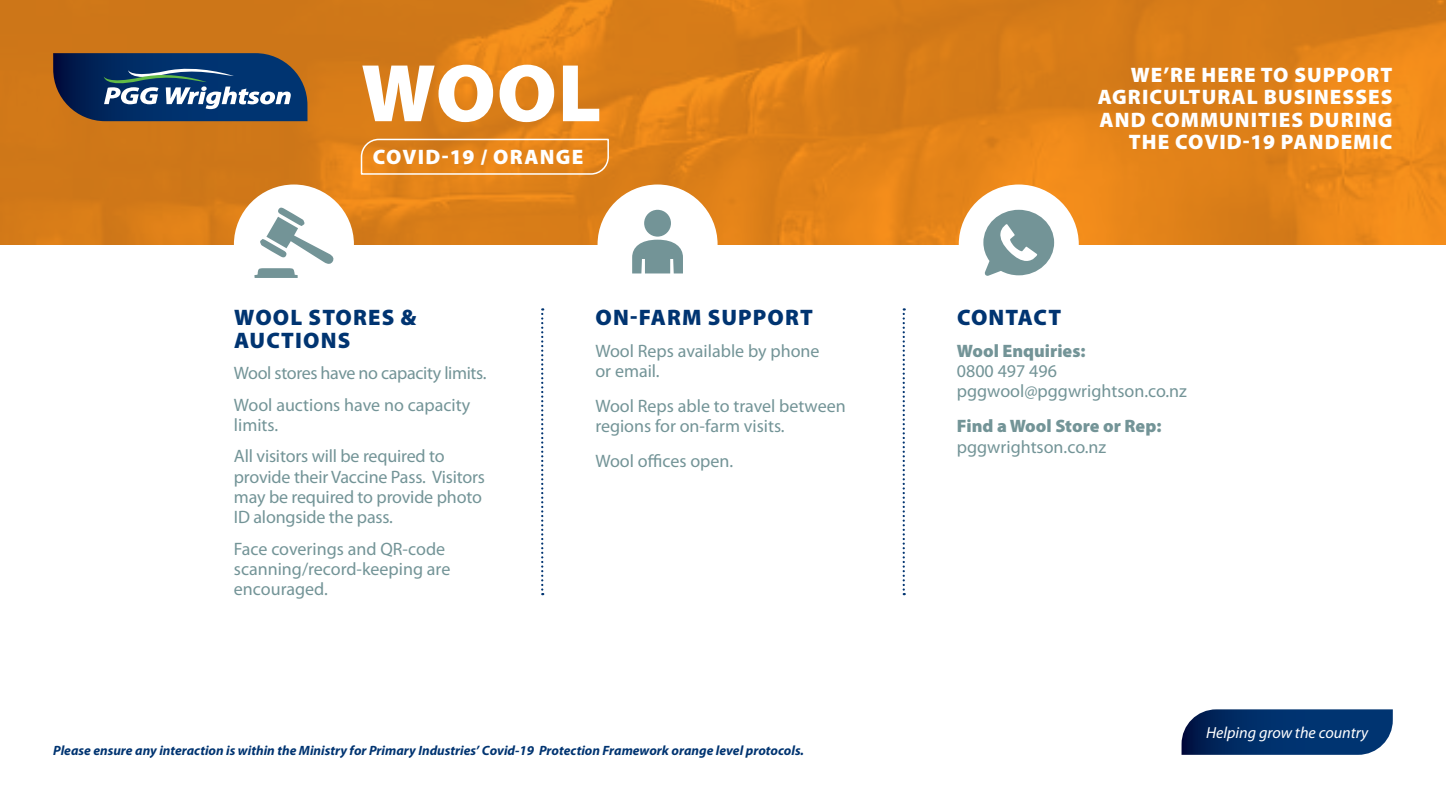
<style>
.page{position:relative;width:1446px;height:808px;background:#fff}
.page>*{position:absolute;margin:0;border:0;box-sizing:border-box;transform-origin:0 0}
.t1{font:900 82.5px "Myriad Pro";color:#fff}
.t2{font:900 22.5px/22.5px "Myriad Pro";letter-spacing:.05em;color:#003471}
.t3{font:900 21px/22.5px "Myriad Pro";letter-spacing:.05em;color:#fff;text-align:right}
.t4{font:18px/20.2px "Myriad Pro";color:#739497}
.t5{font:18px/31.5px "Myriad Pro";letter-spacing:-.02em;color:#739497}
.t6{font:900 18px "Myriad Pro";color:#739497}
.t7{font:italic 16.05px "Myriad Pro";color:#fff}
.t8{font:italic 700 13.5px "Myriad Pro";color:#003471}
</style>
<div class="page">
<img style="left:0;top:0;width:1446px;height:244px">
<svg style="left:360px;top:138px;width:250px;height:37px;background:#e58d2d"></svg>
<div style="left:234px;top:184px;width:120px;height:120px;background:#fff;border-radius:50%"></div>
<div style="left:597px;top:184px;width:120px;height:120px;background:#fff;border-radius:50%"></div>
<svg style="left:254px;top:207px;width:80px;height:71px"></svg>
<svg style="left:541px;top:308px;width:2px;height:287px"></svg>
<svg style="left:902px;top:308px;width:3px;height:287px"></svg>
<div style="left:959px;top:184px;width:120px;height:120px;background:#fff;border-radius:50%"></div>
<svg style="left:632px;top:240px;width:51px;height:33px;background:#87a3a6"></svg>
<div style="left:644px;top:210px;width:27px;height:27px;background:#739497;border-radius:50%"></div>
<svg style="left:983px;top:210px;width:71px;height:66px"></svg>
<svg style="left:1181px;top:709px;width:212px;height:46px;background:#113c72"></svg>
<svg style="left:53px;top:53px;width:254px;height:68px;background:#2c4b71"></svg>
<h1 class="t1" style="left:361px;top:47px;width:242px">WOOL</h1>
<p class="t3" style="left:373px;top:146px;width:212px">COVID-19 / ORANGE</p>
<p class="t2" style="left:234px;top:307px;width:184px">WOOL STORES &amp;<br>AUCTIONS</p>
<p class="t5" style="left:234px;top:358px;width:254px">Wool stores have no capacity limits.<br>Wool auctions have no capacity</p>
<p class="t4" style="left:234px;top:409px;width:212px;line-height:31.5px">limits.<br>All visitors will be required to</p>
<p class="t4" style="left:234px;top:467px;width:253px">provide their Vaccine Pass. Visitors may be required to provide photo<br>ID alongside the pass.</p>
<p class="t4" style="left:234px;top:539px;width:218px">Face coverings and QR-code scanning/record-keeping are encouraged.</p>
<p class="t2" style="left:596px;top:307px;width:219px">ON-FARM SUPPORT</p>
<p class="t4" style="left:595px;top:341px;width:226px">Wool Reps available by phone or email.</p>
<p class="t4" style="left:595px;top:396px;width:252px">Wool Reps able to travel between regions for on-farm visits.</p>
<p class="t4" style="left:595px;top:452px;width:139px">Wool offices open.</p>
<p class="t8" style="left:53px;top:742px;width:752px">Please ensure any interaction is within the Ministry for Primary Industries’ Covid-19 Protection Framework orange level protocols.</p>
<p class="t3" style="left:1097px;top:64px;width:296px">WE’RE HERE TO SUPPORT<br>AGRICULTURAL BUSINESSES<br>AND COMMUNITIES DURING<br>THE COVID-19 PANDEMIC</p>
<p class="t2" style="left:957px;top:307px;width:106px">CONTACT</p>
<p class="t6" style="left:957px;top:340px;width:130px">Wool Enquiries:</p>
<p class="t4" style="left:957px;top:361px;width:231px">0800 497 496 pggwool@pggwrightson.co.nz</p>
<p class="t6" style="left:957px;top:416px;width:206px">Find a Wool Store or Rep:</p>
<p class="t4" style="left:957px;top:437px;width:151px">pggwrightson.co.nz</p>
<p class="t7" style="left:1206px;top:724px;width:164px">Helping grow the country</p>
</div>
